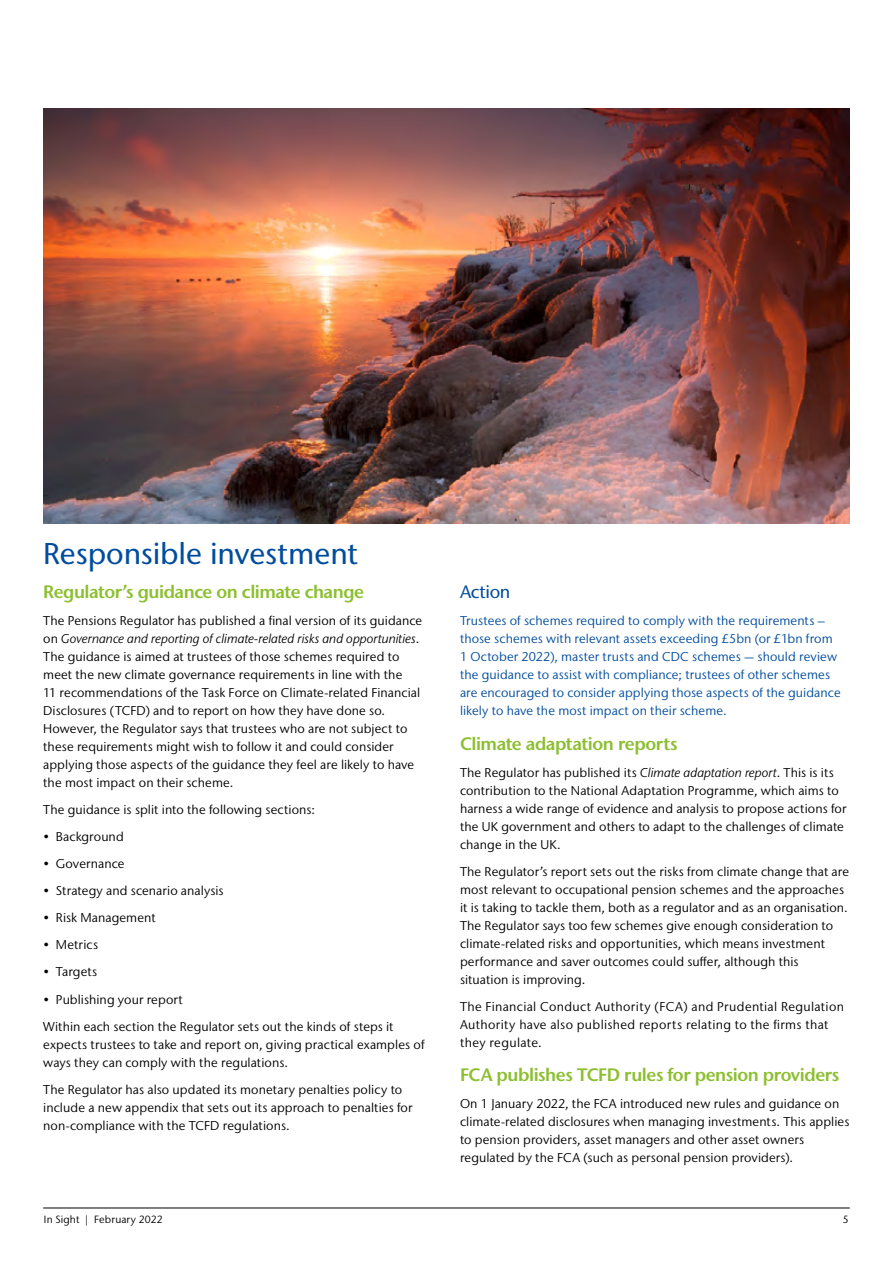
<style>
.page{position:relative;width:893px;height:1263px;background:#fff}
.page>*{position:absolute;margin:0;border:0;box-sizing:border-box;transform-origin:0 0}
.t1{font:500 30px "Stone Sans IIITC Std";letter-spacing:-.005em;color:#004d9d}
.t2{font:600 18px "Stone Sans IIITC Pro";letter-spacing:-.025em;color:#8cbf30}
.t3{font:500 18px "Stone Sans IIITC Pro";letter-spacing:-.02em;color:#004d9d}
.t4{font:12.75px/18px "Stone Sans IIITC Pro";letter-spacing:.01em;color:#000}
.t5{font:12.75px/18px "Stone Sans IIITC Pro";letter-spacing:.01em;color:#004d9d}
.t6{font:12.75px/18px "Stone Sans IIITC Pro";letter-spacing:.03em;color:#000}
.t7{font:10.5px "Stone Sans IIITC Pro";letter-spacing:.015em;color:#000}
.s1{font-style:italic}
</style>
<div class="page">
<hr style="left:43px;top:1208px;width:807px;height:1px;background:#000">
<img style="left:43px;top:108px;width:807px;height:415px">
<h1 class="t1" style="left:43px;top:535px;width:316px">Responsible investment</h1>
<h2 class="t2" style="left:43px;top:581px;width:322px">Regulator’s guidance on climate change</h2>
<p class="t4" style="left:43px;top:612px;width:381px">The Pensions Regulator has published a final version of its guidance on <span class="s1">Governance and reporting of climate-related risks and opportunities</span>.<br>The guidance is aimed at trustees of those schemes required to meet the new climate governance requirements in line with the<br>11 recommendations of the Task Force on Climate-related Financial Disclosures (TCFD) and to report on how they have done so.<br>However, the Regulator says that trustees who are not subject to these requirements might wish to follow it and could consider applying those aspects of the guidance they feel are likely to have the most impact on their scheme.</p>
<p class="t4" style="left:43px;top:801px;width:273px">The guidance is split into the following sections:</p>
<p class="t4" style="left:43px;top:828px;width:82px">• Background</p>
<p class="t4" style="left:43px;top:855px;width:83px">• Governance</p>
<p class="t4" style="left:43px;top:882px;width:182px">• Strategy and scenario analysis</p>
<p class="t4" style="left:43px;top:909px;width:114px">• Risk Management</p>
<p class="t4" style="left:43px;top:936px;width:56px">• Metrics</p>
<p class="t4" style="left:43px;top:963px;width:55px">• Targets</p>
<p class="t4" style="left:43px;top:985px;width:352px;line-height:27px">• Publishing your report<br>Within each section the Regulator sets out the kinds of steps it</p>
<p class="t4" style="left:43px;top:1035px;width:383px">expects trustees to take and report on, giving practical examples of ways they can comply with the regulations.</p>
<p class="t4" style="left:43px;top:1080px;width:371px">The Regulator has also updated its monetary penalties policy to include a new appendix that sets out its approach to penalties for non-compliance with the TCFD regulations.</p>
<h2 class="t3" style="left:460px;top:581px;width:52px">Action</h2>
<p class="t5" style="left:460px;top:612px;width:382px">Trustees of schemes required to comply with the requirements – those schemes with relevant assets exceeding £5bn (or £1bn from 1 October 2022), master trusts and CDC schemes — should review the guidance to assist with compliance; trustees of other schemes are encouraged to consider applying those aspects of the guidance likely to have the most impact on their scheme.</p>
<h2 class="t2" style="left:460px;top:732px;width:219px">Climate adaptation reports</h2>
<p class="t4" style="left:460px;top:763px;width:388px">The Regulator has published its <span class="s1">Climate adaptation report</span>. This is its contribution to the National Adaptation Programme, which aims to harness a wide range of evidence and analysis to propose actions for the UK government and others to adapt to the challenges of climate change in the UK.</p>
<p class="t4" style="left:460px;top:862px;width:391px">The Regulator’s report sets out the risks from climate change that are most relevant to occupational pension schemes and the approaches it is taking to tackle them, both as a regulator and as an organisation.<br>The Regulator says too few schemes give enough consideration to climate-related risks and opportunities, which means investment performance and saver outcomes could suffer, although this situation is improving.</p>
<p class="t6" style="left:460px;top:997px;width:386px">The Financial Conduct Authority (FCA) and Prudential Regulation<br>Authority have also published reports relating to the firms that they regulate.</p>
<h2 class="t2" style="left:460px;top:1064px;width:381px">FCA publishes TCFD rules for pension providers</h2>
<p class="t4" style="left:460px;top:1095px;width:391px">On 1 January 2022, the FCA introduced new rules and guidance on climate-related disclosures when managing investments. This applies to pension providers, asset managers and other asset owners regulated by the FCA (such as personal pension providers).</p>
<p class="t7" style="left:44px;top:1213px;width:120px">In Sight | February 2022</p>
<p class="t7" style="left:843px;top:1213px;width:7px">5</p>
</div>
